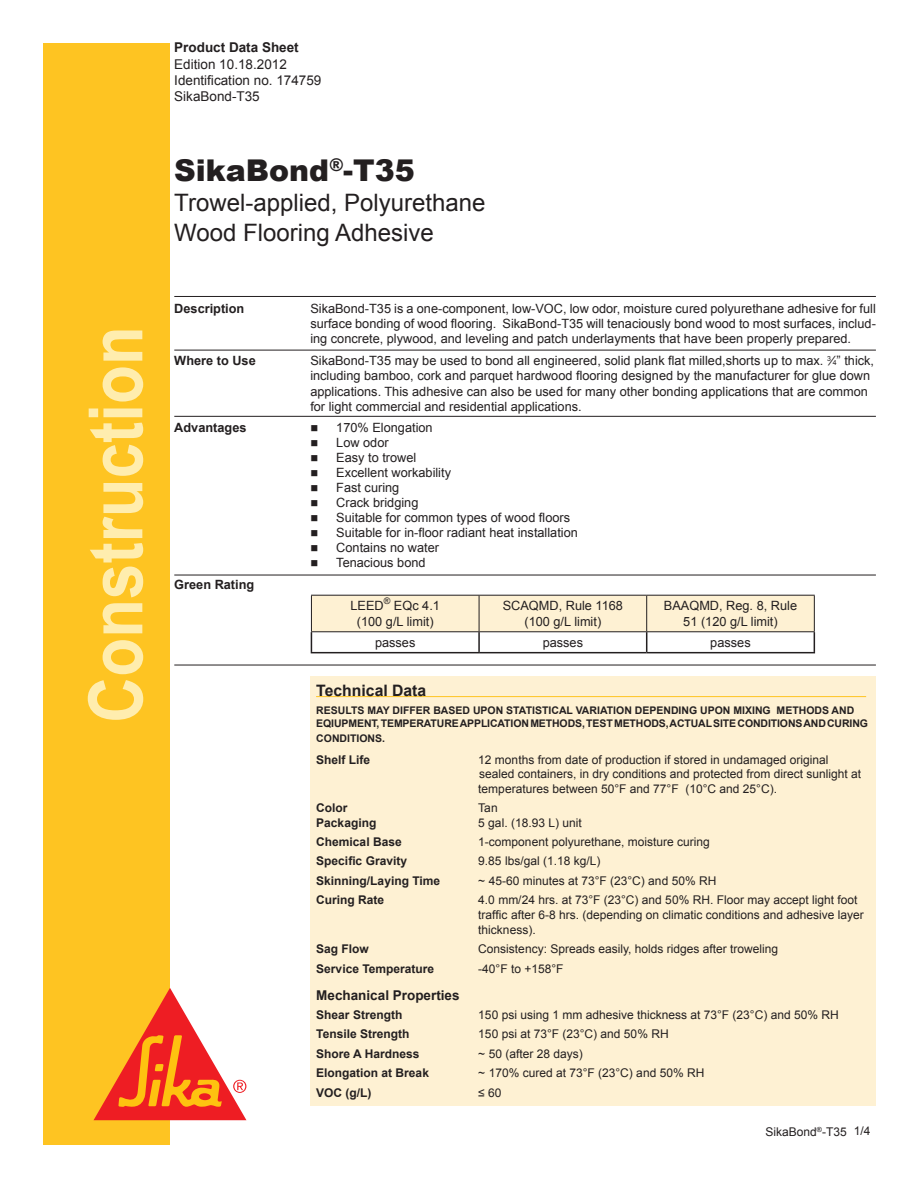
<style>
.page{position:relative;width:918px;height:1188px;background:#fff}
.page>*{position:absolute;margin:0;border:0;box-sizing:border-box;transform-origin:0 0}
.t1{font:700 75px "Arial";color:#ffedae;scale:.85 1}
.Product{font:900 30px "Arial";color:#231f20}
.t2{font:24px "Arial";color:#231f20}
.Body_text{font:700 15.75px "Arial";color:#231f20}
.t3{font:13.5px "Arial";color:#231f20}
.Body_text-2{font:700 13.5px "Arial";color:#231f20}
.Body_text-3{font:12.75px/15.3px "Arial";color:#231f20;text-align:justify}
.Body_text-4{font:700 12.75px "Arial";color:#231f20}
.Body_text-5{font:12px/14.4px "Arial";color:#231f20}
.Body_text-6{font:700 12px "Arial";color:#231f20}
.Body_text-7{font:700 10.5px "Arial";letter-spacing:-.01em;color:#231f20}
.t4{font:9px "Arial";color:#231f20}
.s1{font-size:7.05px}
</style>
<div class="page">
<div style="left:43px;top:43px;width:126px;height:1102px;background:#fec422"></div>
<svg style="left:94px;top:988px;width:152px;height:132px"></svg>
<hr style="left:174px;top:350px;width:702px;height:1px;background:#231f20">
<hr style="left:174px;top:416px;width:702px;height:1px;background:#231f20">
<hr style="left:174px;top:575px;width:702px;height:1px;background:#231f20">
<div style="left:311px;top:676px;width:565px;height:430px;background:#fef1d3"></div>
<hr style="left:316px;top:696px;width:550px;height:1px;background:#fec422">
<hr style="left:174px;top:296px;width:702px;height:1px;background:#231f20">
<svg style="left:311px;top:596px;width:504px;height:56px"></svg>
<hr style="left:311px;top:652px;width:168px;height:1px;background:#231f20">
<hr style="left:479px;top:652px;width:168px;height:1px;background:#231f20">
<hr style="left:647px;top:652px;width:168px;height:1px;background:#231f20">
<hr style="left:311px;top:595px;width:168px;height:1px;background:#231f20">
<hr style="left:311px;top:596px;width:1px;height:35px;background:#231f20">
<hr style="left:479px;top:595px;width:168px;height:1px;background:#231f20">
<hr style="left:479px;top:596px;width:1px;height:35px;background:#231f20">
<hr style="left:647px;top:595px;width:168px;height:1px;background:#231f20">
<hr style="left:646px;top:596px;width:1px;height:35px;background:#231f20">
<hr style="left:814px;top:596px;width:1px;height:35px;background:#231f20">
<hr style="left:311px;top:631px;width:168px;height:1px;background:#231f20">
<hr style="left:479px;top:631px;width:168px;height:1px;background:#231f20">
<hr style="left:647px;top:631px;width:168px;height:1px;background:#231f20">
<hr style="left:174px;top:665px;width:702px;height:1px;background:#231f20">
<h1 class="t1" style="left:66px;top:723px;width:468px;rotate:-90deg">Construction</h1>
<p class="Body_text-2" style="left:174px;top:39px;width:126px">Product Data Sheet</p>
<p class="t3" style="left:174px;top:55px;width:114px">Edition 10.18.2012</p>
<p class="t3" style="left:174px;top:71px;width:149px">Identification no. 174759</p>
<p class="t3" style="left:174px;top:87px;width:87px">SikaBond-T35</p>
<p class="Product" style="left:174px;top:148px;width:242px">SikaBond<sup>®</sup>-T35</p>
<p class="t2" style="left:174px;top:187px;width:313px">Trowel-applied, Polyurethane</p>
<p class="t2" style="left:174px;top:217px;width:261px">Wood Flooring Adhesive</p>
<p class="Body_text-4" style="left:174px;top:300px;width:72px">Description</p>
<p class="Body_text-3" style="left:310px;top:301px;width:567px">SikaBond-T35 is a one-component, low-VOC, low odor, moisture cured polyurethane adhesive for full surface bonding of wood flooring. SikaBond-T35 will tenaciously bond wood to most surfaces, includ&shy;ing concrete, plywood, and leveling and patch underlayments that have been properly prepared.</p>
<p class="Body_text-4" style="left:174px;top:352px;width:83px">Where to Use</p>
<p class="Body_text-3" style="left:310px;top:353px;width:565px;text-align:left">SikaBond-T35 may be used to bond all engineered, solid plank flat milled,shorts up to max. <sup>3</sup>⁄<span class="s1">4</span>” thick, including bamboo, cork and parquet hardwood flooring designed by the manufacturer for glue down applications. This adhesive can also be used for many other bonding applications that are common for light commercial and residential applications.</p>
<p class="Body_text-4" style="left:174px;top:419px;width:74px">Advantages</p>
<p class="Body_text-3" style="left:310px;top:420px;width:124px">■ 170% Elongation</p>
<p class="Body_text-3" style="left:310px;top:435px;width:80px">■ Low odor</p>
<p class="Body_text-3" style="left:310px;top:450px;width:108px">■ Easy to trowel</p>
<p class="Body_text-3" style="left:310px;top:465px;width:142px">■ Excellent workability</p>
<p class="Body_text-3" style="left:310px;top:480px;width:91px">■ Fast curing</p>
<p class="Body_text-3" style="left:310px;top:495px;width:110px">■ Crack bridging</p>
<p class="Body_text-3" style="left:310px;top:510px;width:261px">■ Suitable for common types of wood floors</p>
<p class="Body_text-3" style="left:310px;top:525px;width:269px">■ Suitable for in-floor radiant heat installation</p>
<p class="Body_text-3" style="left:310px;top:540px;width:130px">■ Contains no water</p>
<p class="Body_text-3" style="left:310px;top:555px;width:117px">■ Tenacious bond</p>
<p class="Body_text-4" style="left:174px;top:576px;width:82px">Green Rating</p>
<p class="t4" style="left:384px;top:595px;width:8px">®</p>
<p class="Body_text-3" style="left:394px;top:598px;width:48px">EQc 4.1</p>
<p class="Body_text-3" style="left:357px;top:614px;width:78px">(100 g/L limit)</p>
<p class="Body_text-3" style="left:350px;top:598px;width:35px">LEED</p>
<p class="Body_text-3" style="left:503px;top:598px;width:122px">SCAQMD, Rule 1168</p>
<p class="Body_text-3" style="left:525px;top:614px;width:78px">(100 g/L limit)</p>
<p class="Body_text-3" style="left:664px;top:598px;width:135px">BAAQMD, Reg. 8, Rule</p>
<p class="Body_text-3" style="left:683px;top:614px;width:96px">51 (120 g/L limit)</p>
<p class="Body_text-3" style="left:375px;top:635px;width:42px">passes</p>
<p class="Body_text-3" style="left:543px;top:635px;width:42px">passes</p>
<p class="Body_text-3" style="left:710px;top:635px;width:42px">passes</p>
<p class="Body_text" style="left:316px;top:679px;width:111px">Technical Data</p>
<p class="Body_text-7" style="left:316px;top:704px;width:540px">RESULTS MAY DIFFER BASED UPON STATISTICAL VARIATION DEPENDING UPON MIXING METHODS AND</p>
<p class="Body_text-7" style="left:316px;top:716px;width:553px">EQIUPMENT, TEMPERATURE APPLICATION METHODS, TEST METHODS, ACTUAL SITE CONDITIONS AND CURING</p>
<p class="Body_text-7" style="left:316px;top:731px;width:70px">CONDITIONS.</p>
<p class="Body_text-6" style="left:316px;top:752px;width:56px">Shelf Life</p>
<p class="Body_text-5" style="left:478px;top:753px;width:384px">12 months from date of production if stored in undamaged original sealed containers, in dry conditions and protected from direct sunlight at temperatures between 50°F and 77°F (10°C and 25°C).</p>
<p class="Body_text-6" style="left:316px;top:800px;width:33px">Color</p>
<p class="Body_text-5" style="left:478px;top:801px;width:21px">Tan</p>
<p class="Body_text-6" style="left:316px;top:815px;width:62px">Packaging</p>
<p class="Body_text-5" style="left:478px;top:816px;width:105px">5 gal. (18.93 L) unit</p>
<p class="Body_text-6" style="left:316px;top:834px;width:87px">Chemical Base</p>
<p class="Body_text-5" style="left:478px;top:835px;width:233px">1-component polyurethane, moisture curing</p>
<p class="Body_text-6" style="left:316px;top:853px;width:92px">Specific Gravity</p>
<p class="Body_text-5" style="left:478px;top:854px;width:124px">9.85 lbs/gal (1.18 kg/L)</p>
<p class="Body_text-6" style="left:316px;top:873px;width:125px">Skinning/Laying Time</p>
<p class="Body_text-5" style="left:478px;top:873px;width:240px">~ 45-60 minutes at 73°F (23°C) and 50% RH</p>
<p class="Body_text-6" style="left:316px;top:892px;width:70px">Curing Rate</p>
<p class="Body_text-5" style="left:478px;top:892px;width:387px;line-height:15px">4.0 mm/24 hrs. at 73°F (23°C) and 50% RH. Floor may accept light foot traffic after 6-8 hrs. (depending on climatic conditions and adhesive layer thickness).</p>
<p class="Body_text-6" style="left:316px;top:941px;width:54px">Sag Flow</p>
<p class="Body_text-5" style="left:478px;top:942px;width:301px">Consistency: Spreads easily, holds ridges after troweling</p>
<p class="Body_text-6" style="left:316px;top:960px;width:119px">Service Temperature</p>
<p class="Body_text-5" style="left:478px;top:961px;width:87px">-40°F to +158°F</p>
<p class="Body_text-2" style="left:316px;top:986px;width:145px">Mechanical Properties</p>
<p class="Body_text-6" style="left:316px;top:1007px;width:88px">Shear Strength</p>
<p class="Body_text-5" style="left:478px;top:1008px;width:362px">150 psi using 1 mm adhesive thickness at 73°F (23°C) and 50% RH</p>
<p class="Body_text-6" style="left:316px;top:1026px;width:95px">Tensile Strength</p>
<p class="Body_text-5" style="left:478px;top:1027px;width:192px">150 psi at 73°F (23°C) and 50% RH</p>
<p class="Body_text-6" style="left:316px;top:1045px;width:105px">Shore A Hardness</p>
<p class="Body_text-5" style="left:478px;top:1046px;width:106px">~ 50 (after 28 days)</p>
<p class="Body_text-6" style="left:316px;top:1065px;width:114px">Elongation at Break</p>
<p class="Body_text-5" style="left:478px;top:1066px;width:228px">~ 170% cured at 73°F (23°C) and 50% RH</p>
<p class="Body_text-6" style="left:316px;top:1084px;width:57px">VOC (g/L)</p>
<p class="Body_text-5" style="left:478px;top:1085px;width:25px">≤ 60</p>
<p class="Body_text-5" style="left:766px;top:1125px;width:106px">SikaBond<sup>®</sup>-T35 1/4</p>
</div>
